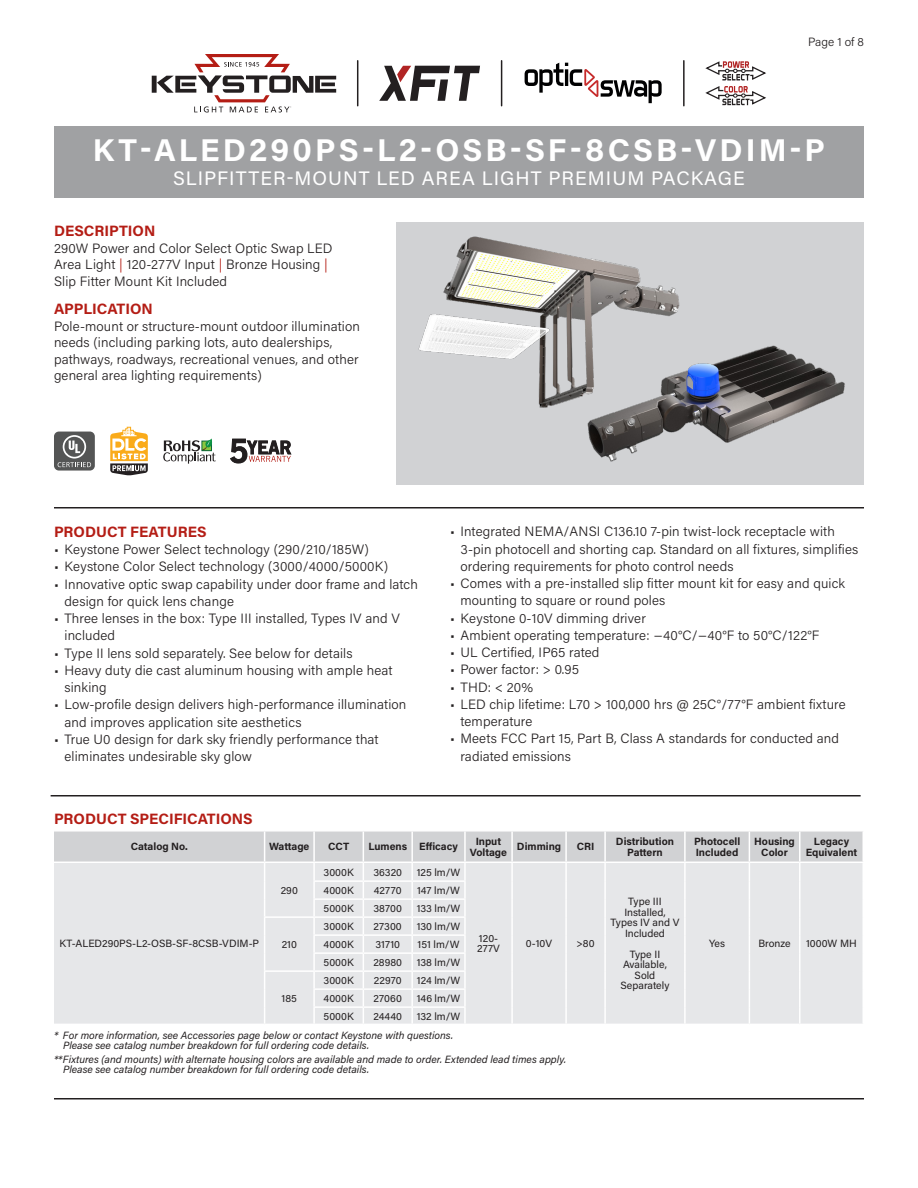
<style>
.page{position:relative;width:918px;height:1188px;background:#fff}
.page>*{position:absolute;margin:0;border:0;box-sizing:border-box;transform-origin:0 0}
.Title_Instruction{font:700 31.5px "Acumin Pro";letter-spacing:.1em;color:#fff}
.SubTitle{font:19.5px "Acumin Pro";letter-spacing:.05em;color:#fff}
.Heading_01{font:700 15px "Acumin Pro";color:#b41d15}
.Text_After_Descripti{font:300 13.5px/17.2px "Acumin Pro";letter-spacing:.01em;color:#231f20}
.Page{font:300 12px "Acumin Pro";color:#231f20}
.Table_Text{font:10.5px/10.5px "Acumin Pro";color:#231f20;text-align:center}
.Table_Footnote{font:italic 10.5px/10.5px "Acumin Pro";color:#231f20}
.Table_Header{font:700 10.5px/10.5px "Acumin Pro";color:#231f20;text-align:center}
.s1{color:#b41d15}
</style>
<div class="page">
<hr style="left:54px;top:1098px;width:810px;height:2px;background:#231f20">
<div style="left:54px;top:126px;width:810px;height:72px;background:#a0a1a3"></div>
<hr style="left:51px;top:795px;width:810px;height:1px;background:#231f20">
<hr style="left:54px;top:507px;width:810px;height:1px;background:#231f20">
<div style="left:396px;top:222px;width:468px;height:262px;background:#d1d2d4"></div>
<svg style="left:230px;top:439px;width:61px;height:24px"></svg>
<svg style="left:163px;top:438px;width:53px;height:26px"></svg>
<div style="left:54px;top:432px;width:41px;height:39px;background:#545555;border-radius:5px"></div>
<svg style="left:63px;top:435px;width:23px;height:24px"></svg>
<svg style="left:64px;top:437px;width:20px;height:20px"></svg>
<svg style="left:69px;top:441px;width:11px;height:12px"></svg>
<svg style="left:58px;top:462px;width:33px;height:5px"></svg>
<svg style="left:110px;top:427px;width:38px;height:48px"></svg>
<svg style="left:54px;top:831px;width:809px;height:193px;background:#e3e4e6"></svg>
<img style="left:418px;top:236px;width:262px;height:172px">
<img style="left:580px;top:310px;width:265px;height:152px">
<svg style="left:152px;top:54px;width:184px;height:58px"></svg>
<svg style="left:705px;top:61px;width:61px;height:45px"></svg>
<hr style="left:501px;top:61px;width:1px;height:45px;background:#231f20">
<hr style="left:683px;top:61px;width:2px;height:45px;background:#231f20">
<hr style="left:357px;top:61px;width:1px;height:45px;background:#231f20">
<svg style="left:379px;top:66px;width:101px;height:35px"></svg>
<svg style="left:525px;top:63px;width:137px;height:40px"></svg>
<p class="Page" style="left:808px;top:34px;width:57px">Page 1 of 8</p>
<p class="Title_Instruction" style="left:93px;top:128px;width:734px">KT-ALED290PS-L2-OSB-SF-8CSB-VDIM-P</p>
<p class="SubTitle" style="left:173px;top:164px;width:573px">SLIPFITTER-MOUNT LED AREA LIGHT PREMIUM PACKAGE</p>
<p class="Heading_01" style="left:54px;top:220px;width:103px">DESCRIPTION</p>
<p class="Text_After_Descripti" style="left:54px;top:239px;width:280px;line-height:16.5px">290W Power and Color Select Optic Swap LED<br>Area Light <span class="s1">|</span> 120-277V Input <span class="s1">|</span> Bronze Housing <span class="s1">|<br></span>Slip Fitter Mount Kit Included</p>
<p class="Heading_01" style="left:54px;top:298px;width:100px">APPLICATION</p>
<p class="Text_After_Descripti" style="left:54px;top:317px;width:307px;line-height:16.5px">Pole-mount or structure-mount outdoor illumination needs (including parking lots, auto dealerships, pathways, roadways, recreational venues, and other general area lighting requirements)</p>
<p class="Heading_01" style="left:54px;top:521px;width:154px">PRODUCT FEATURES</p>
<p class="Text_After_Descripti" style="left:54px;top:540px;width:316px">• Keystone Power Select technology (290/210/185W)</p>
<p class="Text_After_Descripti" style="left:54px;top:557px;width:336px">• Keystone Color Select technology (3000/4000/5000K)</p>
<p class="Text_After_Descripti" style="left:64px;top:575px;width:355px;text-indent:-10px">• Innovative optic swap capability under door frame and latch design for quick lens change</p>
<p class="Text_After_Descripti" style="left:64px;top:609px;width:337px;text-indent:-10px">• Three lenses in the box: Type III installed, Types IV and V included</p>
<p class="Text_After_Descripti" style="left:54px;top:644px;width:300px">• Type II lens sold separately. See below for details</p>
<p class="Text_After_Descripti" style="left:64px;top:661px;width:330px;text-indent:-10px">• Heavy duty die cast aluminum housing with ample heat sinking</p>
<p class="Text_After_Descripti" style="left:64px;top:695px;width:343px;text-indent:-10px">• Low-profile design delivers high-performance illumination and improves application site aesthetics</p>
<p class="Text_After_Descripti" style="left:64px;top:730px;width:316px;text-indent:-10px">• True U0 design for dark sky friendly performance that eliminates undesirable sky glow</p>
<p class="Text_After_Descripti" style="left:460px;top:523px;width:399px;text-indent:-10px">• Integrated NEMA/ANSI C136.10 7-pin twist-lock receptacle with<br>3-pin photocell and shorting cap. Standard on all fixtures, simplifies ordering requirements for photo control needs</p>
<p class="Text_After_Descripti" style="left:460px;top:574px;width:386px;text-indent:-10px">• Comes with a pre-installed slip fitter mount kit for easy and quick mounting to square or round poles</p>
<p class="Text_After_Descripti" style="left:450px;top:609px;width:197px">• Keystone 0-10V dimming driver</p>
<p class="Text_After_Descripti" style="left:450px;top:626px;width:371px">• Ambient operating temperature: −40°C/−40°F to 50°C/122°F</p>
<p class="Text_After_Descripti" style="left:450px;top:643px;width:151px">• UL Certified, IP65 rated</p>
<p class="Text_After_Descripti" style="left:450px;top:661px;width:131px">• Power factor: &gt; 0.95</p>
<p class="Text_After_Descripti" style="left:450px;top:678px;width:85px">• THD: &lt; 20%</p>
<p class="Text_After_Descripti" style="left:460px;top:695px;width:387px;text-indent:-10px">• LED chip lifetime: L70 &gt; 100,000 hrs @ 25C°/77°F ambient fixture temperature</p>
<p class="Text_After_Descripti" style="left:460px;top:730px;width:380px;text-indent:-10px">• Meets FCC Part 15, Part B, Class A standards for conducted and radiated emissions</p>
<p class="Heading_01" style="left:54px;top:808px;width:200px">PRODUCT SPECIFICATIONS</p>
<p class="Table_Header" style="left:131px;top:841px;width:59px">Catalog No.</p>
<p class="Table_Header" style="left:269px;top:841px;width:42px">Wattage</p>
<p class="Table_Header" style="left:328px;top:841px;width:23px">CCT</p>
<p class="Table_Header" style="left:368px;top:841px;width:40px">Lumens</p>
<p class="Table_Header" style="left:419px;top:841px;width:40px">Efficacy</p>
<p class="Table_Header" style="left:470px;top:836px;width:39px">Input<br>Voltage</p>
<p class="Table_Header" style="left:517px;top:841px;width:46px">Dimming</p>
<p class="Table_Header" style="left:577px;top:841px;width:19px">CRI</p>
<p class="Table_Header" style="left:616px;top:836px;width:60px">Distribution<br>Pattern</p>
<p class="Table_Header" style="left:694px;top:836px;width:48px;text-align:left">Photocell<br>Included</p>
<p class="Table_Header" style="left:754px;top:836px;width:42px">Housing<br>Color</p>
<p class="Table_Header" style="left:806px;top:836px;width:53px">Legacy<br>Equivalent</p>
<p class="Table_Text" style="left:59px;top:938px;width:201px">KT-ALED290PS-L2-OSB-SF-8CSB-VDIM-P</p>
<p class="Table_Text" style="left:281px;top:884px;width:19px">290</p>
<p class="Table_Text" style="left:282px;top:939px;width:17px">210</p>
<p class="Table_Text" style="left:324px;top:866px;width:32px">3000K</p>
<p class="Table_Text" style="left:373px;top:866px;width:30px">36320</p>
<p class="Table_Text" style="left:417px;top:866px;width:45px">125 lm/W</p>
<p class="Table_Text" style="left:324px;top:885px;width:32px">4000K</p>
<p class="Table_Text" style="left:374px;top:885px;width:29px">42770</p>
<p class="Table_Text" style="left:417px;top:885px;width:45px">147 lm/W</p>
<p class="Table_Text" style="left:324px;top:903px;width:32px">5000K</p>
<p class="Table_Text" style="left:374px;top:903px;width:30px">38700</p>
<p class="Table_Text" style="left:417px;top:903px;width:45px">133 lm/W</p>
<p class="Table_Text" style="left:324px;top:921px;width:32px">3000K</p>
<p class="Table_Text" style="left:374px;top:921px;width:30px">27300</p>
<p class="Table_Text" style="left:417px;top:921px;width:45px">130 lm/W</p>
<p class="Table_Text" style="left:324px;top:939px;width:32px">4000K</p>
<p class="Table_Text" style="left:375px;top:939px;width:26px">31710</p>
<p class="Table_Text" style="left:418px;top:939px;width:43px">151 lm/W</p>
<p class="Table_Text" style="left:324px;top:957px;width:32px">5000K</p>
<p class="Table_Text" style="left:373px;top:957px;width:30px">28980</p>
<p class="Table_Text" style="left:417px;top:957px;width:45px">138 lm/W</p>
<p class="Table_Text" style="left:477px;top:933px;width:24px;text-align:left">120-<br>277V</p>
<p class="Table_Text" style="left:526px;top:938px;width:28px">0-10V</p>
<p class="Table_Text" style="left:577px;top:938px;width:20px">&gt;80</p>
<p class="Table_Text" style="left:324px;top:975px;width:32px">3000K</p>
<p class="Table_Text" style="left:374px;top:975px;width:29px">22970</p>
<p class="Table_Text" style="left:417px;top:975px;width:45px">124 lm/W</p>
<p class="Table_Text" style="left:324px;top:993px;width:32px">4000K</p>
<p class="Table_Text" style="left:374px;top:993px;width:30px">27060</p>
<p class="Table_Text" style="left:417px;top:993px;width:45px">146 lm/W</p>
<p class="Table_Text" style="left:324px;top:1010px;width:32px">5000K</p>
<p class="Table_Text" style="left:373px;top:1010px;width:30px">24440</p>
<p class="Table_Text" style="left:417px;top:1010px;width:45px">132 lm/W</p>
<p class="Table_Footnote" style="left:63px;top:1029px;width:392px;text-indent:-9px">* For more information, see Accessories page below or contact Keystone with questions.<br>Please see catalog number breakdown for full ordering code details.</p>
<p class="Table_Footnote" style="left:63px;top:1053px;width:505px;text-indent:-9px">**Fixtures (and mounts) with alternate housing colors are available and made to order. Extended lead times apply.<br>Please see catalog number breakdown for full ordering code details.</p>
<p class="Table_Text" style="left:282px;top:992px;width:17px">185</p>
<p class="Table_Text" style="left:610px;top:896px;width:71px">Type III<br>Installed,<br>Types IV and V<br>Included</p>
<p class="Table_Text" style="left:621px;top:948px;width:50px">Type II<br>Available,<br>Sold<br>Separately</p>
<p class="Table_Text" style="left:709px;top:938px;width:17px">Yes</p>
<p class="Table_Text" style="left:758px;top:938px;width:34px">Bronze</p>
<p class="Table_Text" style="left:806px;top:938px;width:52px">1000W MH</p>
</div>
